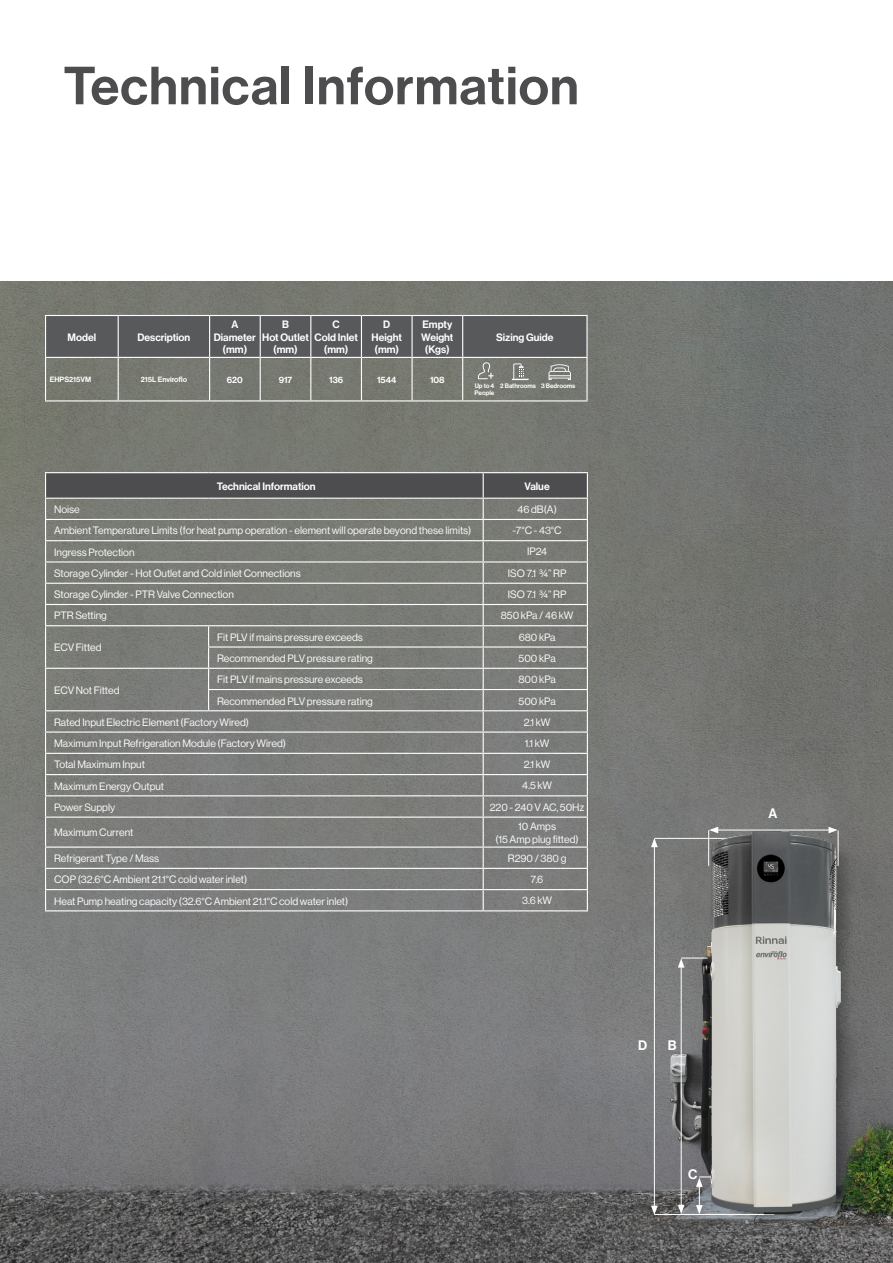
<style>
.page{position:relative;width:893px;height:1263px;background:#fff}
.page>*{position:absolute;margin:0;border:0;box-sizing:border-box;transform-origin:0 0}
.t1{font:52.5px "Neue Haas Display Mediu";letter-spacing:.02em;color:#4d4d4f}
.t2{font:13.5px "Neue Haas Display Mediu";color:#fff}
.t3{font:10.5px/12.6px "Neue Haas Display";color:#f9f9f9;text-align:center}
.t4{font:10.5px/12.6px "Neue Haas Display Mediu";color:#fff;text-align:center}
.t5{font:9px "Neue Haas Display Mediu";color:#fff}
.t6{font:7.5px "Neue Haas Display Mediu";color:#fff}
.t7{font:6.45px/7.4px "Neue Haas Display Mediu";color:#fff}
</style>
<div class="page">
<img style="left:0;top:281px;width:893px;height:62px">
<img style="left:0;top:343px;width:893px;height:920px">
<hr style="left:45px;top:910px;width:164px;height:1px;background:#fff">
<hr style="left:209px;top:910px;width:274px;height:1px;background:#fff">
<hr style="left:483px;top:910px;width:105px;height:1px;background:#fff">
<hr style="left:45px;top:472px;width:164px;height:1px;background:#fff">
<hr style="left:209px;top:472px;width:274px;height:1px;background:#fff">
<hr style="left:483px;top:472px;width:105px;height:1px;background:#fff">
<svg style="left:45px;top:473px;width:543px;height:437px;background:#7e807d"></svg>
<hr style="left:45px;top:498px;width:164px;height:1px;background:#fff">
<hr style="left:209px;top:498px;width:274px;height:1px;background:#fff">
<hr style="left:483px;top:498px;width:105px;height:1px;background:#fff">
<hr style="left:45px;top:315px;width:73px;height:1px;background:#fff">
<hr style="left:45px;top:316px;width:1px;height:41px;background:#fff">
<hr style="left:463px;top:315px;width:125px;height:1px;background:#fff">
<hr style="left:586px;top:316px;width:2px;height:41px;background:#fff">
<hr style="left:45px;top:357px;width:73px;height:1px;background:#fff">
<hr style="left:45px;top:358px;width:1px;height:42px;background:#fff">
<hr style="left:118px;top:358px;width:1px;height:42px;background:#fff">
<hr style="left:209px;top:358px;width:1px;height:42px;background:#fff">
<hr style="left:260px;top:358px;width:1px;height:42px;background:#fff">
<hr style="left:310px;top:358px;width:1px;height:42px;background:#fff">
<hr style="left:361px;top:358px;width:1px;height:42px;background:#fff">
<hr style="left:411px;top:358px;width:2px;height:42px;background:#fff">
<hr style="left:463px;top:357px;width:125px;height:1px;background:#fff">
<hr style="left:462px;top:358px;width:1px;height:42px;background:#fff">
<hr style="left:586px;top:358px;width:2px;height:42px;background:#fff">
<hr style="left:45px;top:400px;width:73px;height:1px;background:#fff">
<hr style="left:118px;top:400px;width:92px;height:1px;background:#fff">
<hr style="left:210px;top:400px;width:50px;height:1px;background:#fff">
<hr style="left:260px;top:400px;width:51px;height:1px;background:#fff">
<hr style="left:311px;top:400px;width:50px;height:1px;background:#fff">
<hr style="left:361px;top:400px;width:51px;height:1px;background:#fff">
<hr style="left:412px;top:400px;width:51px;height:1px;background:#fff">
<hr style="left:463px;top:400px;width:125px;height:1px;background:#fff">
<svg style="left:46px;top:315px;width:541px;height:65px;background:#6b6c6b"></svg>
<img style="left:636px;top:797px;width:257px;height:449px">
<svg style="left:678px;top:1176px;width:33px;height:38px"></svg>
<h1 class="t1" style="left:64px;top:55px;width:517px">Technical Information</h1>
<p class="t4" style="left:68px;top:331px;width:30px">Model</p>
<p class="t4" style="left:137px;top:331px;width:54px">Description</p>
<p class="t4" style="left:214px;top:318px;width:44px">A<br>Diameter (mm)</p>
<p class="t4" style="left:262px;top:318px;width:48px">B<br>Hot Outlet (mm)</p>
<p class="t4" style="left:314px;top:318px;width:45px">C<br>Cold Inlet (mm)</p>
<p class="t4" style="left:372px;top:318px;width:32px">D<br>Height (mm)</p>
<p class="t4" style="left:421px;top:318px;width:34px">Empty<br>Weight (Kgs)</p>
<p class="t6" style="left:50px;top:375px;width:43px">EHPS215VM</p>
<p class="t6" style="left:141px;top:375px;width:48px">215L Enviroflo</p>
<p class="t5" style="left:227px;top:374px;width:17px">620</p>
<p class="t5" style="left:279px;top:374px;width:15px">917</p>
<p class="t5" style="left:329px;top:374px;width:15px">136</p>
<p class="t5" style="left:377px;top:374px;width:21px">1544</p>
<p class="t5" style="left:430px;top:374px;width:16px">108</p>
<p class="t4" style="left:496px;top:331px;width:59px">Sizing Guide</p>
<p class="t7" style="left:475px;top:382px;width:21px">Up to 4<br>People</p>
<p class="t7" style="left:500px;top:382px;width:77px">2 Bathrooms 3 Bedrooms</p>
<p class="t4" style="left:217px;top:480px;width:100px">Technical Information</p>
<p class="t4" style="left:525px;top:480px;width:27px">Value</p>
<p class="t3" style="left:54px;top:503px;width:27px">Noise</p>
<p class="t3" style="left:517px;top:503px;width:41px">46 dB(A)</p>
<p class="t3" style="left:54px;top:524px;width:419px">Ambient Temperature Limits (for heat pump operation - element will operate beyond these limits)</p>
<p class="t3" style="left:513px;top:524px;width:51px">-7°C - 43°C</p>
<p class="t3" style="left:54px;top:546px;width:82px">Ingress Protection</p>
<p class="t3" style="left:527px;top:545px;width:22px">IP24</p>
<p class="t3" style="left:54px;top:567px;width:248px">Storage Cylinder - Hot Outlet and Cold inlet Connections</p>
<p class="t3" style="left:508px;top:567px;width:60px">ISO 7.1 ¾” RP</p>
<p class="t3" style="left:54px;top:588px;width:181px">Storage Cylinder - PTR Valve Connection</p>
<p class="t3" style="left:508px;top:588px;width:60px">ISO 7.1 ¾” RP</p>
<p class="t3" style="left:54px;top:609px;width:54px">PTR Setting</p>
<p class="t3" style="left:501px;top:609px;width:74px">850 kPa / 46 kW</p>
<p class="t3" style="left:54px;top:641px;width:49px">ECV Fitted</p>
<p class="t3" style="left:217px;top:631px;width:147px">Fit PLV if mains pressure exceeds</p>
<p class="t3" style="left:519px;top:631px;width:38px">680 kPa</p>
<p class="t3" style="left:217px;top:652px;width:157px">Recommended PLV pressure rating</p>
<p class="t3" style="left:519px;top:652px;width:39px">500 kPa</p>
<p class="t3" style="left:217px;top:673px;width:147px">Fit PLV if mains pressure exceeds</p>
<p class="t3" style="left:518px;top:673px;width:39px">800 kPa</p>
<p class="t3" style="left:217px;top:695px;width:157px">Recommended PLV pressure rating</p>
<p class="t3" style="left:519px;top:695px;width:39px">500 kPa</p>
<p class="t3" style="left:54px;top:716px;width:197px">Rated Input Electric Element (Factory Wired)</p>
<p class="t3" style="left:524px;top:716px;width:28px">2.1 kW</p>
<p class="t3" style="left:54px;top:737px;width:234px">Maximum Input Refrigeration Module (Factory Wired)</p>
<p class="t3" style="left:525px;top:737px;width:26px">1.1 kW</p>
<p class="t3" style="left:54px;top:758px;width:92px">Total Maximum Input</p>
<p class="t3" style="left:524px;top:758px;width:28px">2.1 kW</p>
<p class="t3" style="left:54px;top:780px;width:112px">Maximum Energy Output</p>
<p class="t3" style="left:522px;top:779px;width:32px">4.5 kW</p>
<p class="t3" style="left:54px;top:801px;width:63px">Power Supply</p>
<p class="t3" style="left:490px;top:801px;width:96px">220 - 240 V AC, 50Hz</p>
<p class="t3" style="left:54px;top:826px;width:81px">Maximum Current</p>
<p class="t3" style="left:496px;top:820px;width:85px">10 Amps<br>(15 Amp plug fitted)</p>
<p class="t3" style="left:54px;top:852px;width:107px">Refrigerant Type / Mass</p>
<p class="t3" style="left:508px;top:852px;width:60px">R290 / 380 g</p>
<p class="t3" style="left:54px;top:873px;width:195px">COP (32.6°C Ambient 21.1°C cold water inlet)</p>
<p class="t3" style="left:531px;top:873px;width:14px">7.6</p>
<p class="t3" style="left:54px;top:895px;width:296px">Heat Pump heating capacity (32.6°C Ambient 21.1°C cold water inlet)</p>
<p class="t3" style="left:522px;top:894px;width:32px">3.6 kW</p>
<p class="t3" style="left:54px;top:684px;width:67px">ECV Not Fitted</p>
<p class="t2" style="left:638px;top:1037px;width:11px">D</p>
<p class="t2" style="left:668px;top:1037px;width:10px">B</p>
<p class="t2" style="left:688px;top:1166px;width:11px">C</p>
<p class="t2" style="left:768px;top:805px;width:10px">A</p>
</div>
